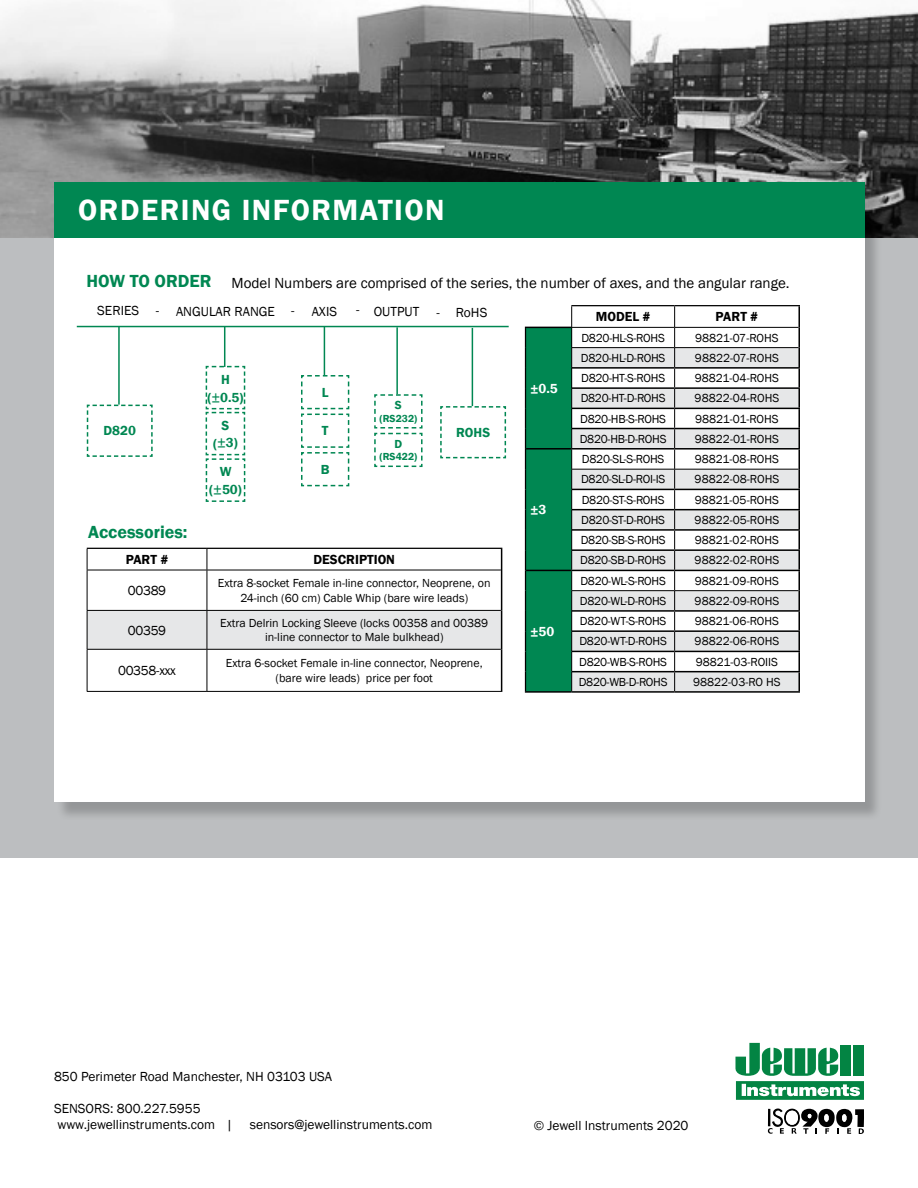
<style>
.page{position:relative;width:918px;height:1188px;background:#fff}
.page>*{position:absolute;margin:0;border:0;box-sizing:border-box;transform-origin:0 0}
.t1{font:600 30px "Franklin Gothic";letter-spacing:.05em;color:#fff}
.t2{font:600 18px "Franklin Gothic";color:#008752}
.t3{font:15px "Franklin Gothic";color:#000}
.t4{font:13.5px/16.2px "Franklin Gothic";color:#000}
.t5{font:600 13.5px/18px "Franklin Gothic";color:#008752;text-align:center}
.t6{font:600 13.5px "Franklin Gothic";color:#000}
.t7{font:600 13.5px "Franklin Gothic";color:#fff}
.t8{font:13.5px "Franklin Gothic";letter-spacing:-.02em;color:#000}
.t9{font:12px/14.4px "Franklin Gothic";color:#000;text-align:center}
.t10{font:12px "Franklin Gothic";letter-spacing:-.02em;color:#000}
.t11{font:600 12px "Franklin Gothic";color:#008752}
.t12{font:600 10.5px "Franklin Gothic";color:#008752}
.s1{font-weight:400;font-size:15px}
</style>
<div class="page">
<svg style="left:735px;top:1043px;width:129px;height:57px"></svg>
<svg style="left:768px;top:1109px;width:96px;height:25px"></svg>
<img style="left:0;top:0;width:918px;height:238px">
<div style="left:0;top:238px;width:918px;height:620px;background:#bcbec0"></div>
<div style="left:56px;top:185px;width:827px;height:636px;background:#000;opacity:.21"></div>
<div style="left:54px;top:183px;width:810px;height:619px;background:#fff"></div>
<div style="left:54px;top:183px;width:810px;height:55px;background:#008752"></div>
<svg style="left:572px;top:348px;width:102px;height:343px;fill:#e6e7e8"></svg>
<hr style="left:571px;top:305px;width:104px;height:1px;background:#000">
<hr style="left:675px;top:305px;width:125px;height:1px;background:#000">
<hr style="left:571px;top:327px;width:104px;height:1px;background:#000">
<hr style="left:571px;top:347px;width:104px;height:1px;background:#000">
<hr style="left:571px;top:469px;width:104px;height:1px;background:#000">
<hr style="left:571px;top:590px;width:104px;height:1px;background:#000">
<svg style="left:525px;top:306px;width:47px;height:385px;background:#0d8757"></svg>
<hr style="left:525px;top:327px;width:46px;height:1px;background:#000">
<hr style="left:526px;top:570px;width:46px;height:1px;background:#000">
<hr style="left:525px;top:691px;width:47px;height:2px;background:#000">
<svg style="left:674px;top:306px;width:126px;height:385px"></svg>
<hr style="left:526px;top:448px;width:46px;height:2px;background:#000">
<hr style="left:572px;top:367px;width:103px;height:2px;background:#000">
<hr style="left:675px;top:367px;width:125px;height:2px;background:#000">
<hr style="left:572px;top:387px;width:103px;height:2px;background:#000">
<hr style="left:675px;top:387px;width:125px;height:2px;background:#000">
<hr style="left:572px;top:408px;width:103px;height:1px;background:#000">
<hr style="left:675px;top:408px;width:125px;height:1px;background:#000">
<hr style="left:572px;top:428px;width:103px;height:1px;background:#000">
<hr style="left:675px;top:428px;width:125px;height:1px;background:#000">
<hr style="left:572px;top:448px;width:103px;height:2px;background:#000">
<hr style="left:675px;top:448px;width:125px;height:2px;background:#000">
<hr style="left:572px;top:489px;width:103px;height:1px;background:#000">
<hr style="left:675px;top:489px;width:125px;height:1px;background:#000">
<hr style="left:572px;top:509px;width:103px;height:1px;background:#000">
<hr style="left:675px;top:509px;width:125px;height:1px;background:#000">
<hr style="left:572px;top:529px;width:103px;height:2px;background:#000">
<hr style="left:675px;top:529px;width:125px;height:2px;background:#000">
<hr style="left:572px;top:549px;width:103px;height:2px;background:#000">
<hr style="left:675px;top:549px;width:125px;height:2px;background:#000">
<hr style="left:572px;top:570px;width:103px;height:1px;background:#000">
<hr style="left:675px;top:570px;width:125px;height:1px;background:#000">
<hr style="left:572px;top:610px;width:103px;height:2px;background:#000">
<hr style="left:675px;top:610px;width:125px;height:2px;background:#000">
<hr style="left:572px;top:630px;width:103px;height:2px;background:#000">
<hr style="left:675px;top:630px;width:125px;height:2px;background:#000">
<hr style="left:572px;top:651px;width:103px;height:1px;background:#000">
<hr style="left:675px;top:651px;width:125px;height:1px;background:#000">
<hr style="left:572px;top:671px;width:103px;height:1px;background:#000">
<hr style="left:675px;top:671px;width:125px;height:1px;background:#000">
<hr style="left:572px;top:691px;width:103px;height:2px;background:#000">
<hr style="left:675px;top:691px;width:125px;height:2px;background:#000">
<hr style="left:77px;top:326px;width:432px;height:1px;background:#008752">
<hr style="left:118px;top:326px;width:2px;height:79px;background:#008752">
<hr style="left:224px;top:326px;width:1px;height:41px;background:#008752">
<hr style="left:324px;top:326px;width:1px;height:49px;background:#008752">
<svg style="left:86px;top:404px;width:67px;height:53px"></svg>
<svg style="left:301px;top:374px;width:49px;height:113px"></svg>
<svg style="left:205px;top:365px;width:41px;height:137px"></svg>
<hr style="left:396px;top:327px;width:2px;height:67px;background:#008752">
<svg style="left:374px;top:394px;width:49px;height:74px"></svg>
<hr style="left:472px;top:328px;width:1px;height:78px;background:#008752">
<svg style="left:440px;top:405px;width:67px;height:54px"></svg>
<hr style="left:87px;top:548px;width:120px;height:1px;background:#000">
<hr style="left:207px;top:548px;width:295px;height:1px;background:#000">
<hr style="left:87px;top:691px;width:120px;height:1px;background:#000">
<hr style="left:207px;top:691px;width:295px;height:1px;background:#000">
<svg style="left:87px;top:549px;width:415px;height:142px"></svg>
<hr style="left:501px;top:570px;width:1px;height:40px;background:#000">
<hr style="left:501px;top:610px;width:1px;height:39px;background:#000">
<hr style="left:501px;top:649px;width:1px;height:42px;background:#000">
<h1 class="t1" style="left:78px;top:200px;width:368px">ORDERING INFORMATION</h1>
<h2 class="t2" style="left:87px;top:275px;width:127px">HOW TO ORDER</h2>
<p class="t4" style="left:97px;top:304px;width:43px">SERIES</p>
<p class="t3" style="left:232px;top:278px;width:560px">Model Numbers are comprised of the series, the number of axes, and the angular range.</p>
<p class="t4" style="left:176px;top:304px;width:120px">ANGULAR RANGE -</p>
<p class="t4" style="left:312px;top:304px;width:27px">AXIS</p>
<p class="t4" style="left:356px;top:304px;width:65px">- OUTPUT</p>
<p class="t4" style="left:436px;top:305px;width:52px">- RoHS</p>
<p class="t4" style="left:156px;top:304px;width:5px">-</p>
<p class="t6" style="left:596px;top:312px;width:56px">MODEL #</p>
<p class="t6" style="left:716px;top:312px;width:44px">PART #</p>
<p class="t5" style="left:104px;top:423px;width:34px">D820</p>
<h2 class="t2" style="left:88px;top:526px;width:101px">Accessories:</h2>
<p class="t5" style="left:208px;top:371px;width:38px">H (<span class="s1">±</span>0.5)</p>
<p class="t5" style="left:213px;top:417px;width:26px">S (<span class="s1">±</span>3)</p>
<p class="t5" style="left:209px;top:464px;width:34px">W (<span class="s1">±</span>50)</p>
<p class="t5" style="left:322px;top:384px;width:8px">L</p>
<p class="t5" style="left:322px;top:423px;width:8px">T</p>
<p class="t5" style="left:321px;top:461px;width:10px">B</p>
<p class="t11" style="left:395px;top:401px;width:8px">S</p>
<p class="t12" style="left:380px;top:415px;width:39px">(RS232)</p>
<p class="t11" style="left:395px;top:440px;width:9px">D</p>
<p class="t12" style="left:380px;top:453px;width:39px">(RS422)</p>
<p class="t5" style="left:456px;top:424px;width:35px">ROHS</p>
<p class="t6" style="left:126px;top:555px;width:44px">PART #</p>
<p class="t6" style="left:313px;top:555px;width:83px">DESCRIPTION</p>
<p class="t4" style="left:128px;top:584px;width:40px">00389</p>
<p class="t9" style="left:218px;top:577px;width:274px">Extra 8-socket Female in-line connector, Neoprene, on<br>24-inch (60 cm) Cable Whip (bare wire leads)</p>
<p class="t4" style="left:128px;top:623px;width:40px">00359</p>
<p class="t9" style="left:220px;top:617px;width:270px">Extra Delrin Locking Sleeve (locks 00358 and 00389 in-line connector to Male bulkhead)</p>
<p class="t8" style="left:118px;top:666px;width:59px">00358-xxx</p>
<p class="t9" style="left:226px;top:657px;width:258px">Extra 6-socket Female in-line connector, Neoprene, (bare wire leads) price per foot</p>
<p class="t7" style="left:531px;top:384px;width:29px">±0.5</p>
<p class="t7" style="left:531px;top:505px;width:17px">±3</p>
<p class="t7" style="left:531px;top:627px;width:25px">±50</p>
<p class="t10" style="left:581px;top:334px;width:85px">D820-HL-S-ROHS</p>
<p class="t9" style="left:695px;top:332px;width:85px">98821-07-ROHS</p>
<p class="t10" style="left:581px;top:354px;width:86px">D820-HL-D-ROHS</p>
<p class="t9" style="left:695px;top:352px;width:85px">98822-07-ROHS</p>
<p class="t10" style="left:581px;top:374px;width:86px">D820-HT-S-ROHS</p>
<p class="t9" style="left:695px;top:372px;width:86px">98821-04-ROHS</p>
<p class="t10" style="left:581px;top:394px;width:86px">D820-HT-D-ROHS</p>
<p class="t9" style="left:695px;top:392px;width:86px">98822-04-ROHS</p>
<p class="t10" style="left:580px;top:414px;width:87px">D820-HB-S-ROHS</p>
<p class="t9" style="left:695px;top:412px;width:85px">98821-01-ROHS</p>
<p class="t10" style="left:580px;top:435px;width:88px">D820-HB-D-ROHS</p>
<p class="t9" style="left:695px;top:433px;width:86px">98822-01-ROHS</p>
<p class="t10" style="left:582px;top:455px;width:84px">D820-SL-S-ROHS</p>
<p class="t9" style="left:695px;top:453px;width:86px">98821-08-ROHS</p>
<p class="t10" style="left:581px;top:475px;width:86px">D820-SL-D-ROI-IS</p>
<p class="t9" style="left:695px;top:473px;width:86px">98822-08-ROHS</p>
<p class="t10" style="left:582px;top:496px;width:84px">D820-ST-S-ROHS</p>
<p class="t9" style="left:695px;top:494px;width:86px">98821-05-ROHS</p>
<p class="t10" style="left:581px;top:516px;width:85px">D820-ST-D-ROHS</p>
<p class="t9" style="left:695px;top:514px;width:86px">98822-05-ROHS</p>
<p class="t10" style="left:581px;top:536px;width:86px">D820-SB-S-ROHS</p>
<p class="t9" style="left:695px;top:534px;width:86px">98821-02-ROHS</p>
<p class="t10" style="left:580px;top:556px;width:87px">D820-SB-D-ROHS</p>
<p class="t9" style="left:695px;top:554px;width:86px">98822-02-ROHS</p>
<p class="t10" style="left:580px;top:577px;width:87px">D820-WL-S-ROHS</p>
<p class="t9" style="left:695px;top:575px;width:86px">98821-09-ROHS</p>
<p class="t10" style="left:580px;top:597px;width:88px">D820-WL-D-ROHS</p>
<p class="t9" style="left:695px;top:595px;width:86px">98822-09-ROHS</p>
<p class="t10" style="left:580px;top:617px;width:88px">D820-WT-S-ROHS</p>
<p class="t9" style="left:695px;top:615px;width:86px">98821-06-ROHS</p>
<p class="t10" style="left:579px;top:637px;width:89px">D820-WT-D-ROHS</p>
<p class="t9" style="left:695px;top:635px;width:86px">98822-06-ROHS</p>
<p class="t10" style="left:579px;top:658px;width:89px">D820-WB-S-ROHS</p>
<p class="t9" style="left:696px;top:656px;width:84px">98821-03-ROIIS</p>
<p class="t10" style="left:579px;top:678px;width:90px">D820-WB-D-ROHS</p>
<p class="t9" style="left:693px;top:676px;width:89px">98822-03-RO HS</p>
<p class="t4" style="left:54px;top:1069px;width:280px">850 Perimeter Road Manchester, NH 03103 USA</p>
<p class="t4" style="left:54px;top:1102px;width:180px">SENSORS: 800.227.5955 www.jewellinstruments.com |</p>
<p class="t4" style="left:250px;top:1118px;width:184px">sensors@jewellinstruments.com</p>
<p class="t4" style="left:534px;top:1119px;width:156px">© Jewell Instruments 2020</p>
</div>
